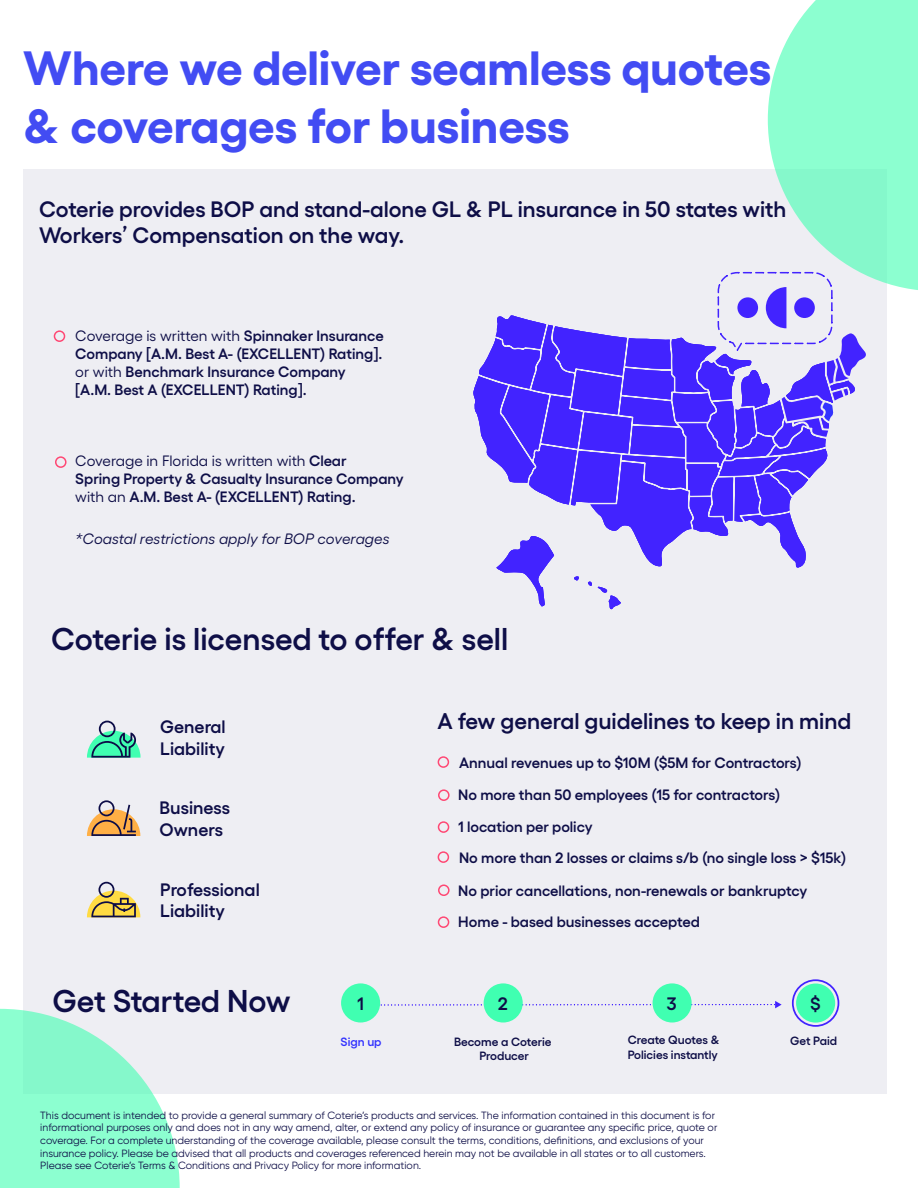
<style>
.page{position:relative;width:918px;height:1188px;background:#fff}
.page>*{position:absolute;margin:0;border:0;box-sizing:border-box;transform-origin:0 0}
.t1{font:700 48px/57.6px "Gellix";letter-spacing:-.005em;color:#424cf3}
.t2{font:600 31.5px "Gellix";letter-spacing:-.005em;color:#0e0e47}
.t3{font:600 22.65px "Gellix";color:#0e0e47}
.t4{font:600 22.35px/26.7px "Gellix";color:#0e0e47}
.t5{font:600 18px/21.6px "Gellix";color:#0e0e47}
.t6{font:600 15px/18px "Gellix";color:#0e0e47}
.t7{font:italic 15px "Gellix";color:#0e0e47}
.t8{font:600 12px/14.4px "Gellix";color:#0e0e47;text-align:center}
.t9{font:600 12px "Gellix";color:#33f}
.t10{font:10.5px/12.6px "Gilroy";color:#0d0d46}
.s1{font-weight:400}
</style>
<div class="page">
<div style="left:24px;top:169px;width:863px;height:924px;background:#e8e8ef"></div>
<svg style="left:0;top:1009px;width:180px;height:179px"></svg>
<svg style="left:768px;top:0;width:150px;height:290px;fill:#8cffd0"></svg>
<svg style="left:379px;top:1001px;width:403px;height:7px"></svg>
<div style="left:54px;top:330px;width:11px;height:12px;border:2px solid #ff4874;border-radius:50%"></div>
<div style="left:55px;top:456px;width:12px;height:12px;border:2px solid #ff4874;border-radius:50%"></div>
<div style="left:438px;top:756px;width:11px;height:12px;border:2px solid #ff4874;border-radius:50%"></div>
<div style="left:438px;top:789px;width:12px;height:12px;border:2px solid #ff4874;border-radius:50%"></div>
<div style="left:438px;top:821px;width:11px;height:12px;border:2px solid #ff4874;border-radius:50%"></div>
<div style="left:438px;top:851px;width:11px;height:12px;border:2px solid #ff4874;border-radius:50%"></div>
<div style="left:438px;top:884px;width:12px;height:12px;border:2px solid #ff4874;border-radius:50%"></div>
<div style="left:438px;top:916px;width:11px;height:12px;border:2px solid #ff4874;border-radius:50%"></div>
<div style="left:341px;top:983px;width:39px;height:40px;background:#40ffb1;border-radius:50%"></div>
<div style="left:484px;top:983px;width:39px;height:40px;background:#40ffb1;border-radius:50%"></div>
<div style="left:653px;top:983px;width:39px;height:40px;background:#40ffb1;border-radius:50%"></div>
<div style="left:796px;top:984px;width:39px;height:39px;background:#40ffb1;border-radius:50%"></div>
<div style="left:792px;top:979px;width:47px;height:48px;border:2px solid #4223ff;border-radius:50%"></div>
<svg style="left:473px;top:271px;width:395px;height:339px"></svg>
<div style="left:737px;top:297px;width:21px;height:21px;background:#4223ff;border-radius:50%"></div>
<div style="left:794px;top:297px;width:21px;height:21px;background:#4223ff;border-radius:50%"></div>
<svg style="left:87px;top:882px;width:53px;height:35px"></svg>
<svg style="left:87px;top:721px;width:54px;height:37px"></svg>
<svg style="left:87px;top:800px;width:53px;height:36px"></svg>
<h1 class="t1" style="left:23px;top:34px;width:750px">Where we deliver seamless quotes &amp; coverages for business</h1>
<h3 class="t4" style="left:39px;top:193px;width:749px">Coterie provides BOP and stand-alone GL &amp; PL insurance in 50 states with<br>Workers’ Compensation on the way.</h3>
<h3 class="t6" style="left:75px;top:325px;width:310px"><span class="s1">Coverage is written with</span> Spinnaker Insurance Company [A.M. Best A- (EXCELLENT) Rating]. <span class="s1">or with</span> Benchmark Insurance Company [A.M. Best A (EXCELLENT) Rating].</h3>
<h3 class="t6" style="left:75px;top:450px;width:330px"><span class="s1">Coverage in Florida is written with</span> Clear<br>Spring Property &amp; Casualty Insurance Company <span class="s1">with an</span> A.M. Best A- (EXCELLENT) Rating.</h3>
<h3 class="t7" style="left:75px;top:527px;width:316px">*Coastal restrictions apply for BOP coverages</h3>
<h2 class="t2" style="left:51px;top:614px;width:459px">Coterie is licensed to offer &amp; sell</h2>
<h3 class="t5" style="left:160px;top:714px;width:67px">General<br>Liability</h3>
<h3 class="t5" style="left:160px;top:795px;width:72px">Business<br>Owners</h3>
<h3 class="t5" style="left:160px;top:876px;width:101px">Professional<br>Liability</h3>
<h2 class="t2" style="left:53px;top:976px;width:240px">Get Started Now</h2>
<h3 class="t3" style="left:437px;top:703px;width:416px">A few general guidelines to keep in mind</h3>
<p class="t6" style="left:458px;top:746px;width:390px;line-height:31.7px">Annual revenues up to $10M ($5M for Contractors)<br>No more than 50 employees (15 for contractors)<br>1 location per policy<br>No more than 2 losses or claims s/b (no single loss &gt; $15k)<br>No prior cancellations, non-renewals or bankruptcy Home - based businesses accepted</p>
<h3 class="t5" style="left:357px;top:991px;width:8px">1</h3>
<h3 class="t5" style="left:498px;top:991px;width:12px">2</h3>
<h3 class="t5" style="left:667px;top:991px;width:11px">3</h3>
<h3 class="t5" style="left:810px;top:991px;width:12px">$</h3>
<p class="t9" style="left:341px;top:1032px;width:43px">Sign up</p>
<p class="t8" style="left:454px;top:1033px;width:99px">Become a Coterie<br>Producer</p>
<p class="t8" style="left:628px;top:1032px;width:93px;text-align:left">Create Quotes &amp;<br>Policies instantly</p>
<p class="t8" style="left:790px;top:1033px;width:48px">Get Paid</p>
<p class="t10" style="left:40px;top:1109px;width:678px">This document is intended to provide a general summary of Coterie’s products and services. The information contained in this document is for informational purposes only and does not in any way amend, alter, or extend any policy of insurance or guarantee any specific price, quote or coverage. For a complete understanding of the coverage available, please consult the terms, conditions, definitions, and exclusions of your insurance policy. Please be advised that all products and coverages referenced herein may not be available in all states or to all customers.<br>Please see Coterie’s Terms &amp; Conditions and Privacy Policy for more information.</p>
</div>
